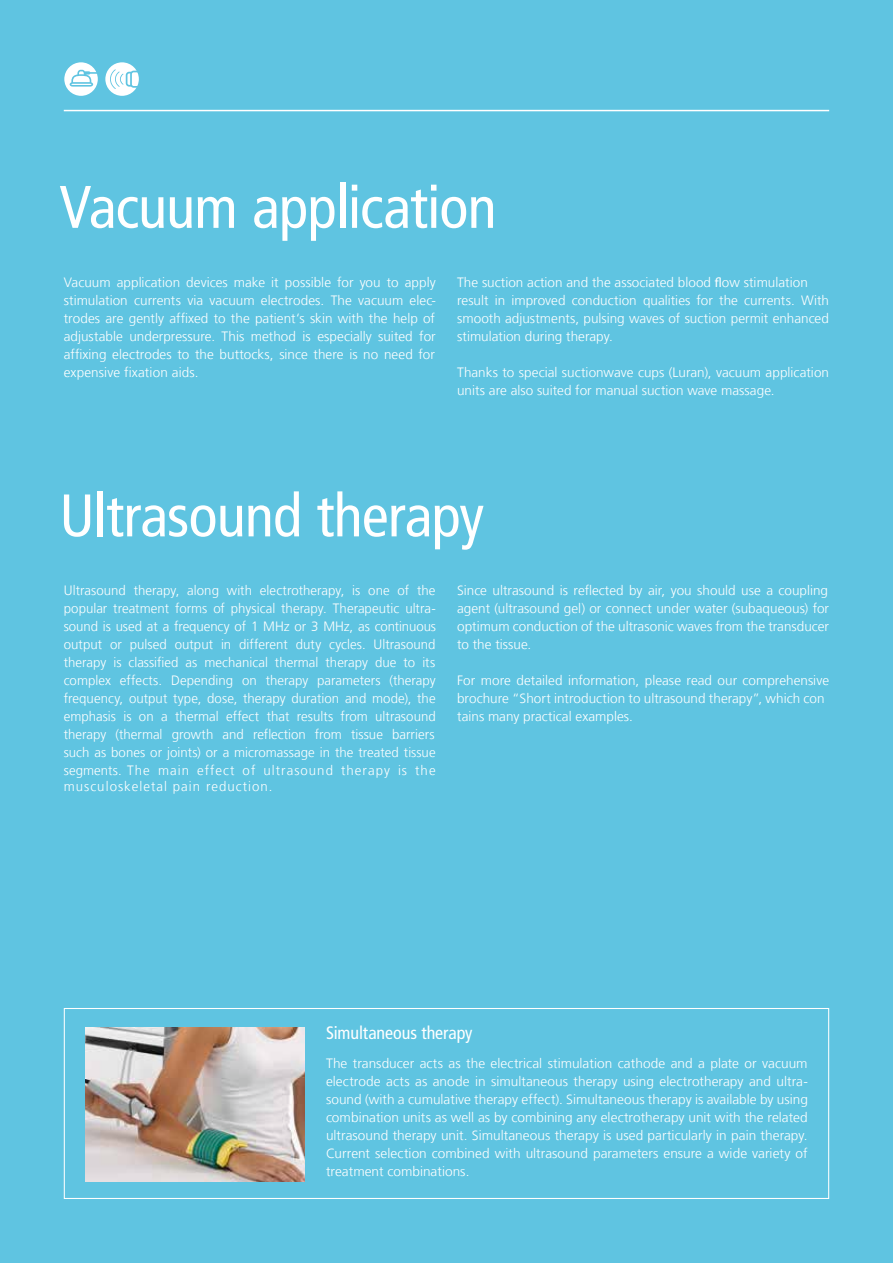
<style>
.page{position:relative;width:893px;height:1263px;background:#5fc4e1}
.page>*{position:absolute;margin:0;border:0;box-sizing:border-box;transform-origin:0 0}
.t1{font:condensed 60px "Frutiger LT";letter-spacing:-.015em;color:#fff}
.t2{font:condensed 18px "Frutiger LT";letter-spacing:-.005em;color:#fff}
.t3{font:300 13.5px/18px "Frutiger LT";color:#fff;text-align:justify}
.t4{font:300 13.5px "Frutiger LT";letter-spacing:.08em;color:#fff}
.s1{font-family:"Myriad Pro";font-weight:400}
</style>
<div class="page">
<hr style="left:64px;top:110px;width:765px;height:1px;background:#fff">
<div style="left:64px;top:1008px;width:765px;height:191px;border:1px solid #fff"></div>
<img style="left:85px;top:1028px;width:220px;height:154px">
<div style="left:64px;top:62px;width:34px;height:34px;background:#fff;border-radius:50%"></div>
<div style="left:105px;top:62px;width:34px;height:34px;background:#fff;border-radius:50%"></div>
<svg style="left:70px;top:70px;width:28px;height:17px"></svg>
<svg style="left:110px;top:69px;width:29px;height:20px"></svg>
<h1 class="t1" style="left:59px;top:172px;width:439px">Vacuum application</h1>
<p class="t3" style="left:457px;top:273px;width:373px;text-align:left">The suction action and the associated blood <span class="s1">fl</span>ow stimulation result in improved conduction qualities for the currents. With smooth adjustments, pulsing waves of suction permit enhanced stimulation during therapy.</p>
<p class="t3" style="left:457px;top:363px;width:373px">Thanks to special suctionwave cups (Luran), vacuum application units are also suited for manual suction wave massage.</p>
<p class="t3" style="left:64px;top:273px;width:374px">Vacuum application devices make it possible for you to apply stimulation currents via vacuum electrodes. The vacuum elec&shy;trodes are gently affixed to the patient‘s skin with the help of adjustable underpressure. This method is especially suited for affixing electrodes to the buttocks, since there is no need for expensive fixation aids.</p>
<h1 class="t1" style="left:59px;top:481px;width:426px">Ultrasound therapy</h1>
<p class="t3" style="left:64px;top:582px;width:374px">Ultrasound therapy, along with electrotherapy, is one of the popular treatment forms of physical therapy. Therapeutic ultra&shy;sound is used at a frequency of 1 MHz or 3 MHz, as continuous output or pulsed output in different duty cycles. Ultrasound therapy is classified as mechanical thermal therapy due to its complex effects. Depending on therapy parameters (therapy frequency, output type, dose, therapy duration and mode), the emphasis is on a thermal effect that results from ultrasound therapy (thermal growth and reflection from tissue barriers such as bones or joints) or a micromassage in the treated tissue segments. The main effect of ultrasound therapy is the</p>
<p class="t4" style="left:64px;top:778px;width:210px">musculoskeletal pain reduction.</p>
<p class="t3" style="left:457px;top:581px;width:373px">Since ultrasound is reflected by air, you should use a coupling agent (ultrasound gel) or connect under water (subaqueous) for optimum conduction of the ultrasonic waves from the transducer to the tissue.</p>
<p class="t3" style="left:457px;top:672px;width:373px;text-align:left">For more detailed information, please read our comprehensive brochure “Short introduction to ultrasound therapy”, which con tains many practical examples.</p>
<h2 class="t2" style="left:326px;top:1022px;width:148px">Simultaneous therapy</h2>
<p class="t3" style="left:326px;top:1055px;width:483px">The transducer acts as the electrical stimulation cathode and a plate or vacuum electrode acts as anode in simultaneous therapy using electrotherapy and ultra&shy;sound (with a cumulative therapy effect). Simultaneous therapy is available by using combination units as well as by combining any electrotherapy unit with the related ultrasound therapy unit. Simultaneous therapy is used particularly in pain therapy.<br>Current selection combined with ultrasound parameters ensure a wide variety of treatment combinations.</p>
</div>
